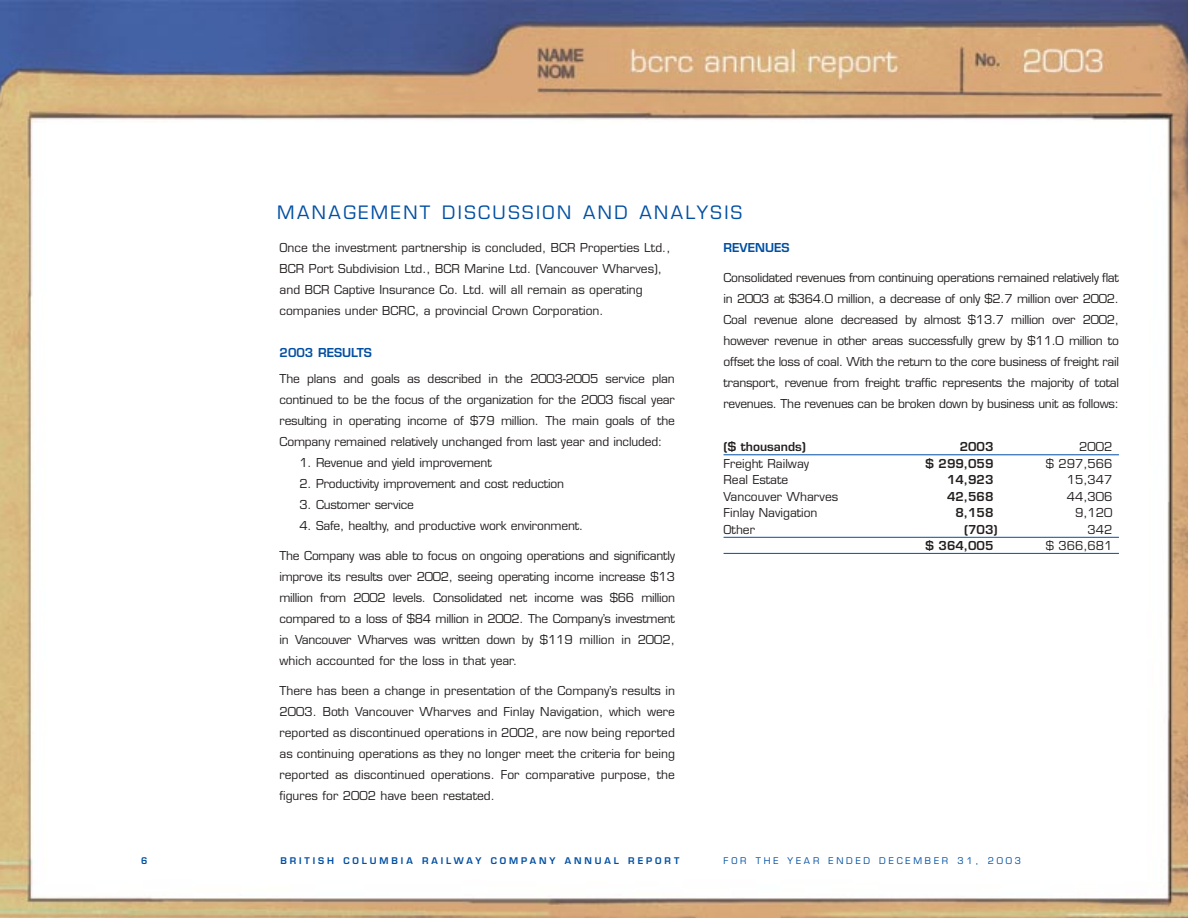
<style>
.page{position:relative;width:1188px;height:918px;background:#fff}
.page>*{position:absolute;margin:0;border:0;box-sizing:border-box;transform-origin:0 0}
.t1{font:18px "Eurostile";letter-spacing:.14em;color:#004fa3}
.t2{font:12px/21px "Eurostile";color:#231f1f;text-align:justify}
.t3{font:600 12px "Eurostile";color:#231f1f}
.t4{font:600 12px "Eurostile";color:#004fa3}
.t5{font:600 9px "Eurostile";letter-spacing:.325em;color:#004fa3}
.t6{font:9px "Eurostile";letter-spacing:.315em;color:#004fa3}
</style>
<div class="page">
<img style="left:0;top:0;width:1188px;height:918px">
<hr style="left:724px;top:454px;width:395px;height:1px;background:#004fa3">
<hr style="left:724px;top:537px;width:395px;height:1px;background:#004fa3">
<hr style="left:724px;top:553px;width:395px;height:1px;background:#004fa3">
<p class="t5" style="left:141px;top:857px;width:8px">6</p>
<h1 class="t1" style="left:277px;top:205px;width:466px">MANAGEMENT DISCUSSION AND ANALYSIS</h1>
<p class="t2" style="left:280px;top:239px;width:393px;text-align:left">Once the investment partnership is concluded, BCR Properties Ltd., BCR Port Subdivision Ltd., BCR Marine Ltd. (Vancouver Wharves), and BCR Captive Insurance Co. Ltd. will all remain as operating companies under BCRC, a provincial Crown Corporation.</p>
<p class="t4" style="left:280px;top:348px;width:94px">2003 RESULTS</p>
<p class="t2" style="left:280px;top:370px;width:397px">The plans and goals as described in the 2003-2005 service plan continued to be the focus of the organization for the 2003 fiscal year resulting in operating income of $79 million. The main goals of the Company remained relatively unchanged from last year and included:</p>
<p class="t2" style="left:300px;top:454px;width:194px">1. Revenue and yield improvement</p>
<p class="t2" style="left:300px;top:475px;width:266px">2. Productivity improvement and cost reduction</p>
<p class="t2" style="left:300px;top:496px;width:116px">3. Customer service</p>
<p class="t2" style="left:300px;top:517px;width:285px">4. Safe, healthy, and productive work environment.</p>
<p class="t2" style="left:280px;top:546px;width:397px">The Company was able to focus on ongoing operations and significantly improve its results over 2002, seeing operating income increase $13 million from 2002 levels. Consolidated net income was $66 million compared to a loss of $84 million in 2002. The Company’s investment in Vancouver Wharves was written down by $119 million in 2002, which accounted for the loss in that year.</p>
<p class="t2" style="left:280px;top:681px;width:397px">There has been a change in presentation of the Company’s results in 2003. Both Vancouver Wharves and Finlay Navigation, which were reported as discontinued operations in 2002, are now being reported as continuing operations as they no longer meet the criteria for being reported as discontinued operations. For comparative purpose, the figures for 2002 have been restated.</p>
<p class="t4" style="left:724px;top:243px;width:68px">REVENUES</p>
<p class="t2" style="left:724px;top:268px;width:397px">Consolidated revenues from continuing operations remained relatively flat in 2003 at $364.0 million, a decrease of only $2.7 million over 2002.<br>Coal revenue alone decreased by almost $13.7 million over 2002, however revenue in other areas successfully grew by $11.0 million to offset the loss of coal. With the return to the core business of freight rail transport, revenue from freight traffic represents the majority of total revenues. The revenues can be broken down by business unit as follows:</p>
<p class="t3" style="left:724px;top:442px;width:84px">($ thousands)</p>
<p class="t3" style="left:960px;top:442px;width:35px">2003</p>
<p class="t2" style="left:1079px;top:438px;width:35px">2002</p>
<p class="t2" style="left:724px;top:454px;width:87px">Freight Railway</p>
<p class="t3" style="left:925px;top:459px;width:70px">$ 299,059</p>
<p class="t2" style="left:1046px;top:454px;width:68px">$ 297,566</p>
<p class="t2" style="left:724px;top:471px;width:66px">Real Estate</p>
<p class="t3" style="left:947px;top:475px;width:48px">14,923</p>
<p class="t2" style="left:1067px;top:471px;width:47px">15,347</p>
<p class="t2" style="left:724px;top:487px;width:116px">Vancouver Wharves</p>
<p class="t3" style="left:947px;top:492px;width:48px">42,568</p>
<p class="t2" style="left:1067px;top:487px;width:47px">44,306</p>
<p class="t2" style="left:724px;top:504px;width:96px">Finlay Navigation</p>
<p class="t3" style="left:956px;top:508px;width:40px">8,158</p>
<p class="t2" style="left:1075px;top:504px;width:39px">9,120</p>
<p class="t2" style="left:724px;top:520px;width:33px">Other</p>
<p class="t3" style="left:964px;top:525px;width:35px">(703)</p>
<p class="t2" style="left:1088px;top:520px;width:26px">342</p>
<p class="t3" style="left:925px;top:541px;width:70px">$ 364,005</p>
<p class="t2" style="left:1046px;top:537px;width:68px">$ 366,681</p>
<p class="t5" style="left:280px;top:857px;width:400px">BRITISH COLUMBIA RAILWAY COMPANY ANNUAL REPORT</p>
<p class="t6" style="left:724px;top:857px;width:299px">FOR THE YEAR ENDED DECEMBER 31, 2003</p>
</div>
